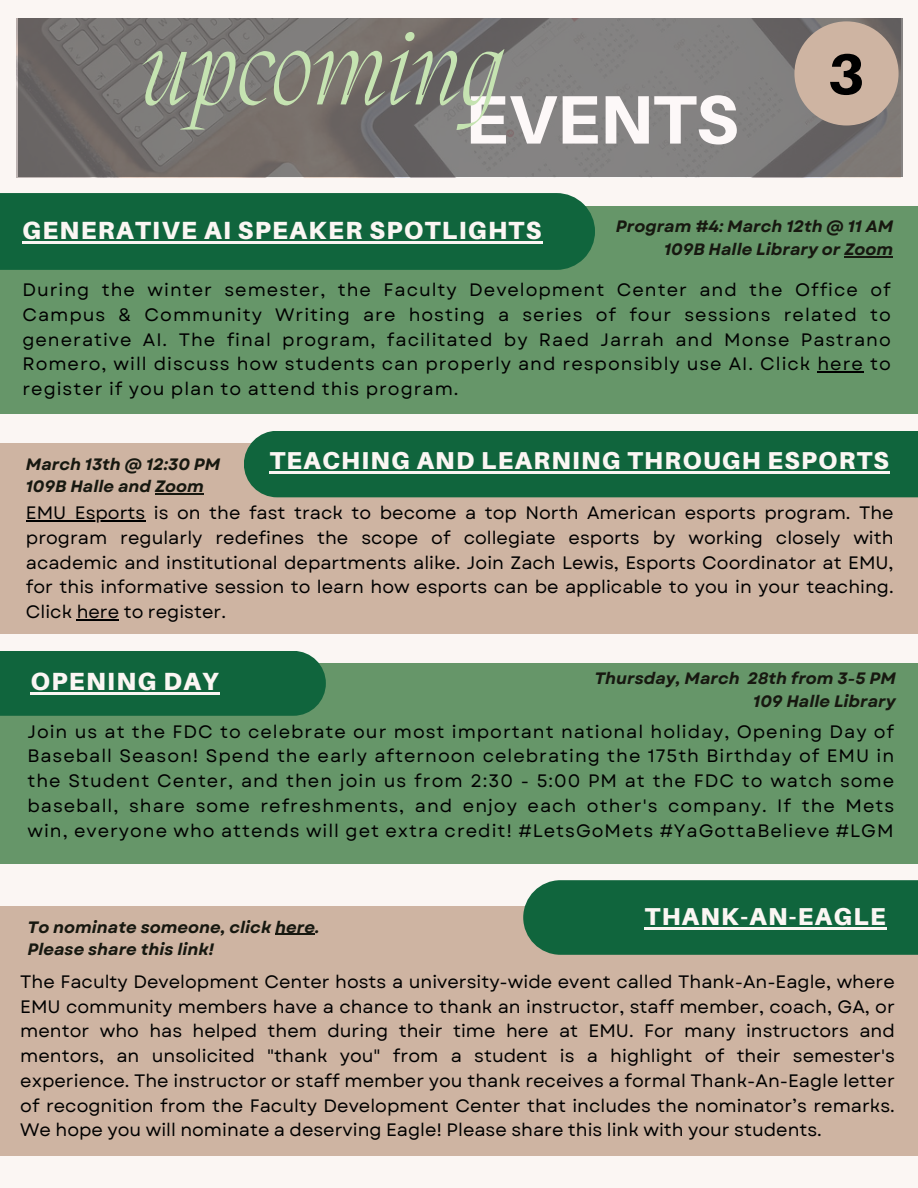
<style>
.page{position:relative;width:918px;height:1188px;background:#fbf6f3}
.page>*{position:absolute;margin:0;border:0;box-sizing:border-box;transform-origin:0 0}
.t1{font:italic 200 100.5px "Migra";color:#c5e3b1}
.t2{font:800 68.7px "Aileron";color:#fdf8f8}
.t3{font:800 57.6px "Aileron";color:#000}
.t4{font:900 24.9px "Aileron";letter-spacing:.055em;color:#fbf6f3}
.t5{font:900 24.45px "Aileron";letter-spacing:.055em;color:#fbf6f3}
.t6{font:18px/24.8px "Garet";letter-spacing:.025em;color:#000;text-align:justify}
.t7{font:italic 700 16.5px/22.5px "Garet";color:#171810}
</style>
<div class="page">
<svg style="left:18px;top:18px;width:884px;height:159px;background:#787574"></svg>
<div style="left:794px;top:21px;width:105px;height:105px;background:#ceb4a2;border-radius:50%"></div>
<div style="left:0;top:207px;width:918px;height:207px;background:#669669"></div>
<div style="left:0;top:193px;width:595px;height:77px;background:#10653d"></div>
<div style="left:0;top:663px;width:918px;height:200px;background:#669669"></div>
<div style="left:0;top:444px;width:918px;height:190px;background:#ceb4a2"></div>
<div style="left:244px;top:431px;width:674px;height:66px;background:#10653d"></div>
<hr style="left:26px;top:520px;width:119px;height:1px;background:#000">
<hr style="left:77px;top:619px;width:42px;height:1px;background:#000">
<hr style="left:155px;top:493px;width:49px;height:1px;background:#171810">
<div style="left:0;top:651px;width:326px;height:65px;background:#10653d"></div>
<hr style="left:817px;top:372px;width:47px;height:1px;background:#000">
<hr style="left:844px;top:256px;width:49px;height:1px;background:#171810">
<hr style="left:270px;top:472px;width:620px;height:2px;background:#fbf6f3">
<hr style="left:22px;top:242px;width:521px;height:2px;background:#fbf6f3">
<hr style="left:31px;top:692px;width:189px;height:3px;background:#fbf6f3">
<div style="left:0;top:907px;width:918px;height:249px;background:#ceb4a2"></div>
<hr style="left:275px;top:934px;width:40px;height:1px;background:#171810">
<div style="left:523px;top:880px;width:395px;height:75px;background:#10653d"></div>
<hr style="left:645px;top:928px;width:242px;height:2px;background:#fbf6f3">
<h1 class="t1" style="left:141px;top:23px;width:364px">upcoming</h1>
<h2 class="t2" style="left:465px;top:77px;width:275px">EVENTS</h2>
<h3 class="t3" style="left:828px;top:38px;width:38px">3</h3>
<h3 class="t4" style="left:22px;top:215px;width:521px">GENERATIVE AI SPEAKER SPOTLIGHTS</h3>
<p class="t7" style="left:616px;top:215px;width:279px;text-align:right">Program #4: March 12th @ 11 AM<br>109B Halle Library or Zoom</p>
<p class="t6" style="left:22px;top:278px;width:870px">During the winter semester, the Faculty Development Center and the Office of Campus &amp; Community Writing are hosting a series of four sessions related to generative AI. The final program, facilitated by Raed Jarrah and Monse Pastrano Romero, will discuss how students can properly and responsibly use AI. Click here to register if you plan to attend this program.</p>
<p class="t7" style="left:26px;top:453px;width:196px">March 13th @ 12:30 PM<br>109B Halle and Zoom</p>
<h3 class="t5" style="left:270px;top:446px;width:621px">TEACHING AND LEARNING THROUGH ESPORTS</h3>
<p class="t6" style="left:26px;top:501px;width:869px">EMU Esports is on the fast track to become a top North American esports program. The program regularly redefines the scope of collegiate esports by working closely with academic and institutional departments alike. Join Zach Lewis, Esports Coordinator at EMU, for this informative session to learn how esports can be applicable to you in your teaching.<br>Click here to register.</p>
<p class="t7" style="left:594px;top:667px;width:303px;text-align:right">Thursday, March 28th from 3-5 PM<br>109 Halle Library</p>
<h3 class="t4" style="left:31px;top:666px;width:190px">OPENING DAY</h3>
<p class="t6" style="left:27px;top:719px;width:868px">Join us at the FDC to celebrate our most important national holiday, Opening Day of Baseball Season! Spend the early afternoon celebrating the 175th Birthday of EMU in the Student Center, and then join us from 2:30 - 5:00 PM at the FDC to watch some baseball, share some refreshments, and enjoy each other's company. If the Mets win, everyone who attends will get extra credit! #LetsGoMets #YaGottaBelieve #LGM</p>
<p class="t7" style="left:27px;top:916px;width:294px">To nominate someone, click here.<br>Please share this link!</p>
<h3 class="t5" style="left:645px;top:902px;width:242px">THANK-AN-EAGLE</h3>
<p class="t6" style="left:20px;top:969px;width:876px">The Faculty Development Center hosts a university-wide event called Thank-An-Eagle, where EMU community members have a chance to thank an instructor, staff member, coach, GA, or mentor who has helped them during their time here at EMU. For many instructors and mentors, an unsolicited "thank you" from a student is a highlight of their semester's experience. The instructor or staff member you thank receives a formal Thank-An-Eagle letter of recognition from the Faculty Development Center that includes the nominator’s remarks.<br>We hope you will nominate a deserving Eagle! Please share this link with your students.</p>
</div>
